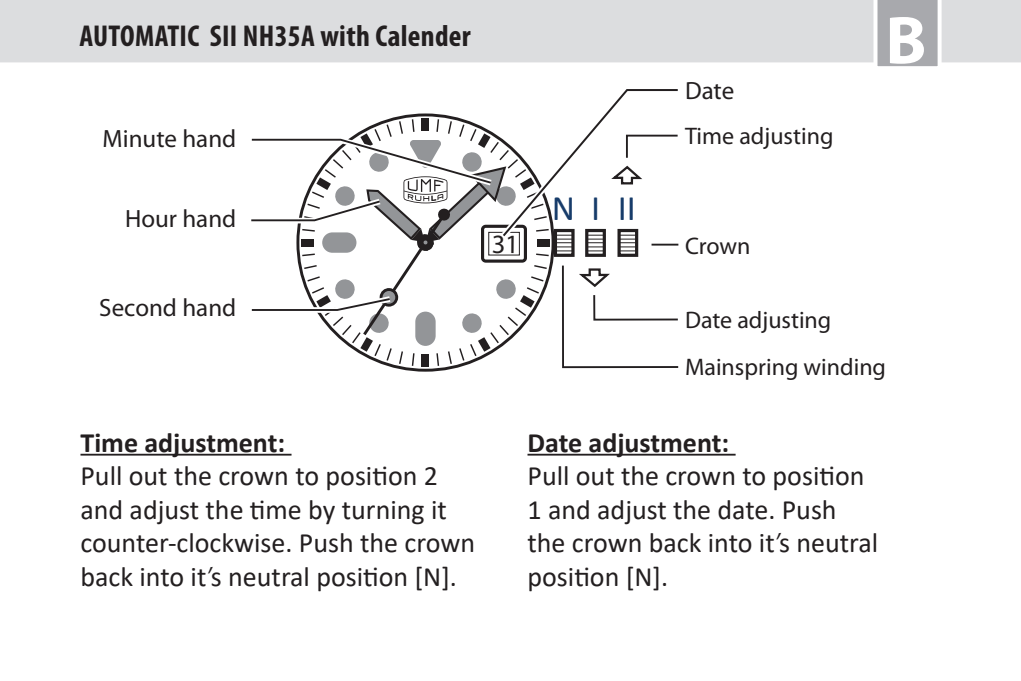
<style>
.page{position:relative;width:1021px;height:681px;background:#fff}
.page>*{position:absolute;margin:0;border:0;box-sizing:border-box;transform-origin:0 0}
.t1{font:700 68px "Myriad Pro";color:#fff}
.t2{font:36px "Calibri";color:#173c6a}
.t3{font:700 condensed 30.4px "Myriad Pro";letter-spacing:.01em;color:#231f20}
.t4{font:28px/33.6px "Calibri";color:#231f20}
.t5{font:700 28px "Calibri";color:#231f20}
.t6{font:26.4px "Myriad Pro";color:#231f20}
.t7{font:24.8px "Myriad Pro";color:#231f20}
.t8{font:24px "Myriad Pro";color:#231f20}
.s1{font-family:"Myriad Pro";font-style:italic;font-stretch:condensed}
</style>
<div class="page">
<svg style="left:251px;top:89px;width:428px;height:280px"></svg>
<div style="left:0;top:0;width:1020px;height:62px;background:#dcdddf"></div>
<svg style="left:873px;top:0;width:68px;height:67px;background:#b2b3b7"></svg>
<hr style="left:80px;top:453px;width:211px;height:2px;background:#231f20">
<hr style="left:527px;top:453px;width:208px;height:2px;background:#231f20">
<p class="t3" style="left:79px;top:17px;width:393px">AUTOMATIC SII NH35A with Calender</p>
<h1 class="t1" style="left:885px;top:-4px;width:43px">B</h1>
<p class="t7" style="left:685px;top:76px;width:51px">Date</p>
<p class="t7" style="left:102px;top:123px;width:135px">Minute hand</p>
<p class="t8" style="left:685px;top:121px;width:150px">Time adjusting</p>
<p class="t7" style="left:125px;top:203px;width:113px">Hour hand</p>
<p class="t7" style="left:99px;top:292px;width:138px">Second hand</p>
<p class="t6" style="left:491px;top:227px;width:29px">31</p>
<p class="t2" style="left:551px;top:183px;width:86px">NIII</p>
<p class="t8" style="left:685px;top:230px;width:67px">Crown</p>
<p class="t8" style="left:685px;top:305px;width:148px">Date adjusting</p>
<p class="t8" style="left:685px;top:352px;width:202px">Mainspring winding</p>
<p class="t5" style="left:80px;top:422px;width:206px">Time adjustment:</p>
<p class="t4" style="left:80px;top:458px;width:396px">Pull out the crown to position 2 and adjust the time by turning it counter-clockwise. Push the crown back into it<span class="s1">’</span>s neutral position [N].</p>
<p class="t5" style="left:527px;top:422px;width:203px">Date adjustment:</p>
<p class="t4" style="left:527px;top:458px;width:352px">Pull out the crown to position<br>1 and adjust the date. Push the crown back into it<span class="s1">’</span>s neutral position [N].</p>
</div>
